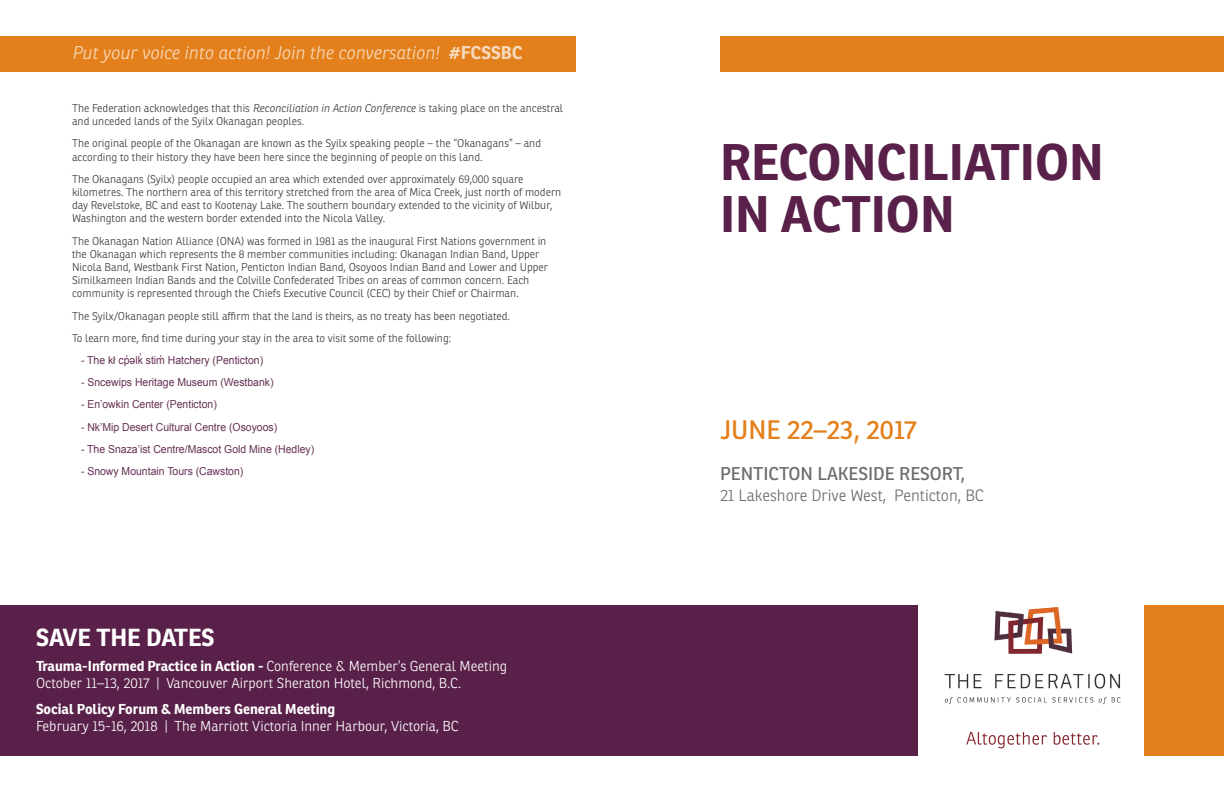
<style>
.page{position:relative;width:1224px;height:792px;background:#fff}
.page>*{position:absolute;margin:0;border:0;box-sizing:border-box;transform-origin:0 0}
.Program_Cover_Title{font:700 50px/52px "Ronnia";color:#592049}
.Agenda_-_header{font:26px "Ronnia Basic Rg";color:#e4801b}
.Agenda_-_header-2{font:700 24px "Ronnia";color:#fff}
.t1{font:italic 300 18px "Ronnia Basic";color:#fff}
.Agenda_-_subhead{font:18px "Ronnia Basic Rg";color:#6c6d70}
.Agenda_-_subhead-2{font:300 16px "Ronnia Basic";color:#6c6d70}
.Agenda_-_header-3{font:300 14px/16.8px "Ronnia Basic";color:#fff}
.Body{font:300 11px/13.2px "Ronnia Basic";color:#3e3e3f}
.Body-2{font:11px "Arial";color:#653153;scale:.95 1}
.s1{font-family:"Ronnia";font-weight:700;font-style:normal}
.s2{font-style:italic}
.s3{font-family:"Ronnia";font-weight:700}
</style>
<div class="page">
<div style="left:0;top:606px;width:918px;height:150px;background:#592049"></div>
<div style="left:720px;top:36px;width:504px;height:36px;background:#e4801b"></div>
<div style="left:0;top:36px;width:576px;height:36px;background:#e4801b"></div>
<img style="left:944px;top:607px;width:177px;height:142px">
<div style="left:1145px;top:606px;width:79px;height:150px;background:#e4801b"></div>
<h3 class="t1" style="left:72px;top:41px;width:452px">Put your voice into action! Join the conversation! <span class="s1">#FCSSBC</span></h3>
<p class="Body" style="left:72px;top:101px;width:493px">The Federation acknowledges that this <span class="s2">Reconciliation in Action Conference</span> is taking place on the ancestral and unceded lands of the Syilx Okanagan peoples.</p>
<p class="Body" style="left:72px;top:137px;width:471px">The original people of the Okanagan are known as the Syilx speaking people – the “Okanagans” – and according to their history they have been here since the beginning of people on this land.</p>
<p class="Body" style="left:72px;top:172px;width:491px">The Okanagans (Syilx) people occupied an area which extended over approximately 69,000 square kilometres. The northern area of this territory stretched from the area of Mica Creek, just north of modern day Revelstoke, BC and east to Kootenay Lake. The southern boundary extended to the vicinity of Wilbur, Washington and the western border extended into the Nicola Valley.</p>
<p class="Body" style="left:72px;top:234px;width:478px">The Okanagan Nation Alliance (ONA) was formed in 1981 as the inaugural First Nations government in the Okanagan which represents the 8 member communities including: Okanagan Indian Band, Upper Nicola Band, Westbank First Nation, Penticton Indian Band, Osoyoos Indian Band and Lower and Upper Similkameen Indian Bands and the Colville Confederated Tribes on areas of common concern. Each community is represented through the Chiefs Executive Council (CEC) by their Chief or Chairman.</p>
<p class="Body" style="left:72px;top:309px;width:440px">The Syilx/Okanagan people still affirm that the land is theirs, as no treaty has been negotiated.</p>
<p class="Body" style="left:72px;top:331px;width:381px">To learn more, find time during your stay in the area to visit some of the following:</p>
<p class="Body-2" style="left:81px;top:353px;width:193px">- The kł cp̓ əlk̓ stim̓ Hatchery (Penticton)</p>
<p class="Body-2" style="left:81px;top:375px;width:204px">- Sncewips Heritage Museum (Westbank)</p>
<p class="Body-2" style="left:81px;top:397px;width:145px">- En’owkin Center (Penticton)</p>
<p class="Body-2" style="left:81px;top:420px;width:208px">- Nk’Mip Desert Cultural Centre (Osoyoos)</p>
<p class="Body-2" style="left:81px;top:442px;width:247px">- The Snaza’ist Centre/Mascot Gold Mine (Hedley)</p>
<p class="Body-2" style="left:81px;top:464px;width:172px">- Snowy Mountain Tours (Cawston)</p>
<p class="Agenda_-_header-2" style="left:36px;top:622px;width:180px">SAVE THE DATES</p>
<p class="Agenda_-_header-3" style="left:36px;top:658px;width:473px"><span class="s3">Trauma-Informed Practice in Action -</span> Conference &amp; Member’s General Meeting<br>October 11–13, 2017 | Vancouver Airport Sheraton Hotel, Richmond, B.C.</p>
<p class="Agenda_-_header-3" style="left:36px;top:701px;width:424px"><span class="s3">Social Policy Forum &amp; Members General Meeting<br></span>February 15-16, 2018 | The Marriott Victoria Inner Harbour, Victoria, BC</p>
<p class="Program_Cover_Title" style="left:720px;top:136px;width:385px">RECONCILIATION<br>IN ACTION</p>
<p class="Agenda_-_header" style="left:720px;top:413px;width:199px">JUNE 22–23, 2017</p>
<p class="Agenda_-_subhead" style="left:720px;top:463px;width:247px">PENTICTON LAKESIDE RESORT,</p>
<p class="Agenda_-_subhead-2" style="left:720px;top:486px;width:265px">21 Lakeshore Drive West, Penticton, BC</p>
</div>
